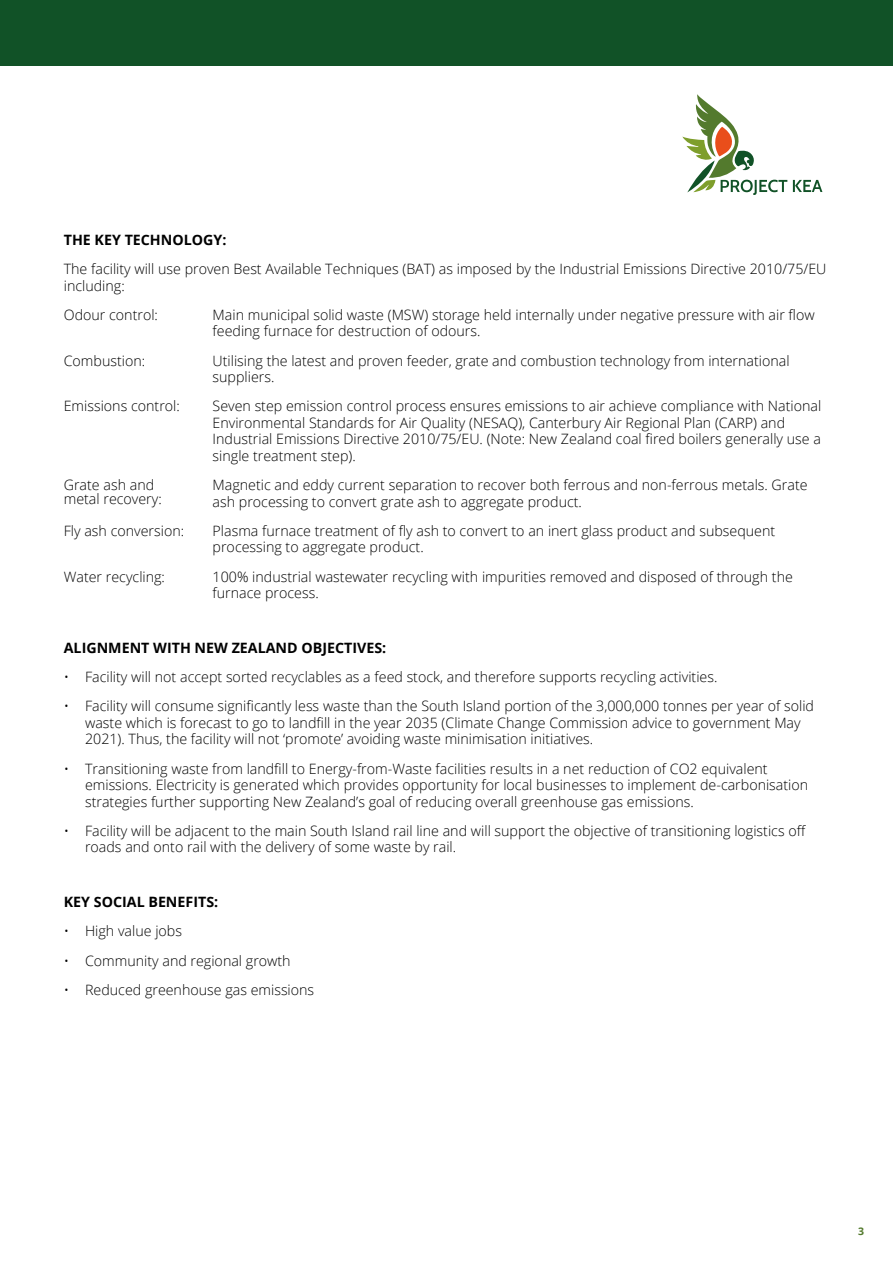
<style>
.page{position:relative;width:893px;height:1263px;background:#fff}
.page>*{position:absolute;margin:0;border:0;box-sizing:border-box;transform-origin:0 0}
.t1{font:300 14.25px/16.5px "Open Sans";color:#000}
.t2{font:700 14.25px "Open Sans";color:#000}
.t3{font:700 10.5px "Open Sans";color:#537a2d}
</style>
<div class="page">
<div style="left:0;top:0;width:893px;height:66px;background:#115227"></div>
<svg style="left:682px;top:94px;width:105px;height:101px"></svg>
<svg style="left:793px;top:180px;width:29px;height:12px"></svg>
<p class="t2" style="left:64px;top:230px;width:164px">THE KEY TECHNOLOGY:</p>
<p class="t1" style="left:64px;top:260px;width:764px">The facility will use proven Best Available Techniques (BAT) as imposed by the Industrial Emissions Directive 2010/75/EU including:</p>
<p class="t1" style="left:64px;top:306px;width:96px">Odour control:</p>
<p class="t1" style="left:213px;top:306px;width:604px">Main municipal solid waste (MSW) storage held internally under negative pressure with air flow feeding furnace for destruction of odours.</p>
<p class="t1" style="left:64px;top:352px;width:83px">Combustion:</p>
<p class="t1" style="left:213px;top:352px;width:578px">Utilising the latest and proven feeder, grate and combustion technology from international suppliers.</p>
<p class="t1" style="left:64px;top:397px;width:118px">Emissions control:</p>
<p class="t1" style="left:213px;top:397px;width:610px">Seven step emission control process ensures emissions to air achieve compliance with National Environmental Standards for Air Quality (NESAQ), Canterbury Air Regional Plan (CARP) and Industrial Emissions Directive 2010/75/EU. (Note: New Zealand coal fired boilers generally use a single treatment step).</p>
<p class="t1" style="left:64px;top:476px;width:92px">Grate ash and</p>
<p class="t1" style="left:213px;top:476px;width:596px">Magnetic and eddy current separation to recover both ferrous and non-ferrous metals. Grate ash processing to convert grate ash to aggregate product.</p>
<p class="t1" style="left:64px;top:522px;width:122px">Fly ash conversion:</p>
<p class="t1" style="left:213px;top:522px;width:564px">Plasma furnace treatment of fly ash to convert to an inert glass product and subsequent processing to aggregate product.</p>
<p class="t1" style="left:64px;top:568px;width:103px">Water recycling:</p>
<p class="t1" style="left:213px;top:568px;width:582px">100% industrial wastewater recycling with impurities removed and disposed of through the furnace process.</p>
<p class="t1" style="left:64px;top:490px;width:99px">metal recovery:</p>
<p class="t2" style="left:64px;top:638px;width:324px">ALIGNMENT WITH NEW ZEALAND OBJECTIVES:</p>
<p class="t1" style="left:64px;top:668px;width:655px">• Facility will not accept sorted recyclables as a feed stock, and therefore supports recycling activities.</p>
<p class="t1" style="left:85px;top:698px;width:730px;text-indent:-21px">• Facility will consume significantly less waste than the South Island portion of the 3,000,000 tonnes per year of solid waste which is forecast to go to landfill in the year 2035 (Climate Change Commission advice to government May<br>2021). Thus, the facility will not ‘promote’ avoiding waste minimisation initiatives.</p>
<p class="t1" style="left:85px;top:760px;width:725px;text-indent:-21px">• Transitioning waste from landfill to Energy-from-Waste facilities results in a net reduction of CO2 equivalent emissions. Electricity is generated which provides opportunity for local businesses to implement de-carbonisation strategies further supporting New Zealand’s goal of reducing overall greenhouse gas emissions.</p>
<p class="t1" style="left:85px;top:822px;width:722px;text-indent:-21px">• Facility will be adjacent to the main South Island rail line and will support the objective of transitioning logistics off roads and onto rail with the delivery of some waste by rail.</p>
<p class="t2" style="left:64px;top:892px;width:156px">KEY SOCIAL BENEFITS:</p>
<p class="t1" style="left:64px;top:923px;width:120px">• High value jobs</p>
<p class="t1" style="left:64px;top:952px;width:228px">• Community and regional growth</p>
<p class="t1" style="left:64px;top:981px;width:252px">• Reduced greenhouse gas emissions</p>
<p class="t3" style="left:858px;top:1224px;width:7px">3</p>
</div>
